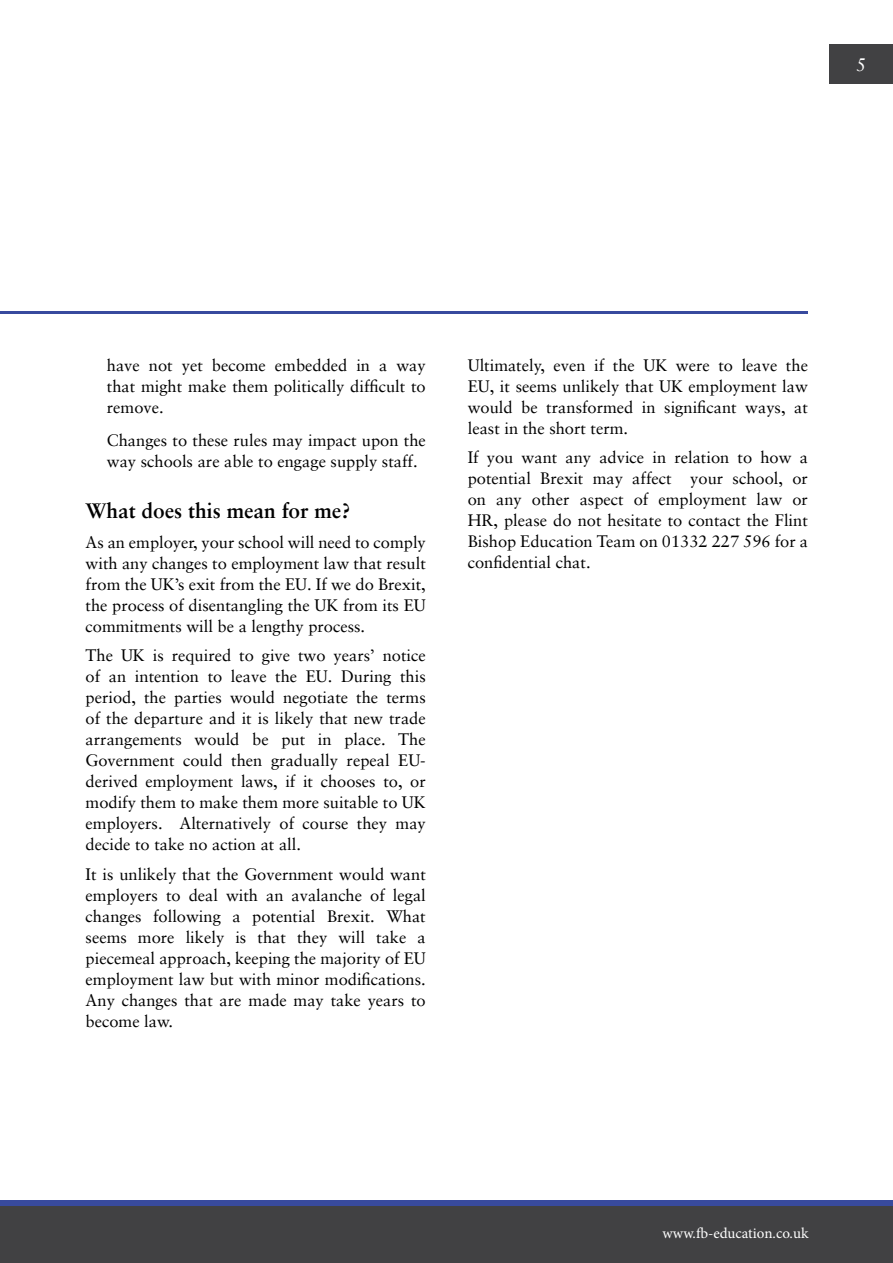
<style>
.page{position:relative;width:893px;height:1263px;background:#fff}
.page>*{position:absolute;margin:0;border:0;box-sizing:border-box;transform-origin:0 0}
.t1{font:700 21px "Sabon LT";color:#000}
.t2{font:18px "Sabon LT";color:#fff}
.t3{font:16.5px/21px "Sabon LT";color:#000;text-align:justify}
.t4{font:15px "Minion Pro";color:#fff}
</style>
<div class="page">
<div style="left:829px;top:44px;width:64px;height:40px;background:#414143"></div>
<div style="left:0;top:1205px;width:893px;height:58px;background:#414143"></div>
<div style="left:0;top:1200px;width:893px;height:5px;background:#384a9e"></div>
<hr style="left:0;top:312px;width:808px;height:2px;background:#384a9e">
<p class="t2" style="left:856px;top:54px;width:12px">5</p>
<p class="t3" style="left:107px;top:354px;width:320px">have not yet become embedded in a way that might make them politically difficult to remove.</p>
<p class="t3" style="left:107px;top:430px;width:320px">Changes to these rules may impact upon the way schools are able to engage supply staff.</p>
<p class="t1" style="left:86px;top:498px;width:266px">What does this mean for me?</p>
<p class="t3" style="left:86px;top:531px;width:342px">As an employer, your school will need to comply with any changes to employment law that result from the UK’s exit from the EU. If we do Brexit, the process of disentangling the UK from its EU commitments will be a lengthy process.</p>
<p class="t3" style="left:86px;top:645px;width:342px">The UK is required to give two years’ notice of an intention to leave the EU. During this period, the parties would negotiate the terms of the departure and it is likely that new trade arrangements would be put in place. The Government could then gradually repeal EU&shy;derived employment laws, if it chooses to, or modify them to make them more suitable to UK employers. Alternatively of course they may decide to take no action at all.</p>
<p class="t3" style="left:86px;top:863px;width:342px">It is unlikely that the Government would want employers to deal with an avalanche of legal changes following a potential Brexit. What seems more likely is that they will take a piecemeal approach, keeping the majority of EU employment law but with minor modifications.<br>Any changes that are made may take years to become law.</p>
<p class="t3" style="left:468px;top:354px;width:342px">Ultimately, even if the UK were to leave the EU, it seems unlikely that UK employment law would be transformed in significant ways, at least in the short term.</p>
<p class="t3" style="left:468px;top:447px;width:342px">If you want any advice in relation to how a potential Brexit may affect your school, or on any other aspect of employment law or HR, please do not hesitate to contact the Flint Bishop Education Team on 01332 227 596 for a confidential chat.</p>
<p class="t4" style="left:662px;top:1223px;width:147px">www.fb-education.co.uk</p>
</div>
